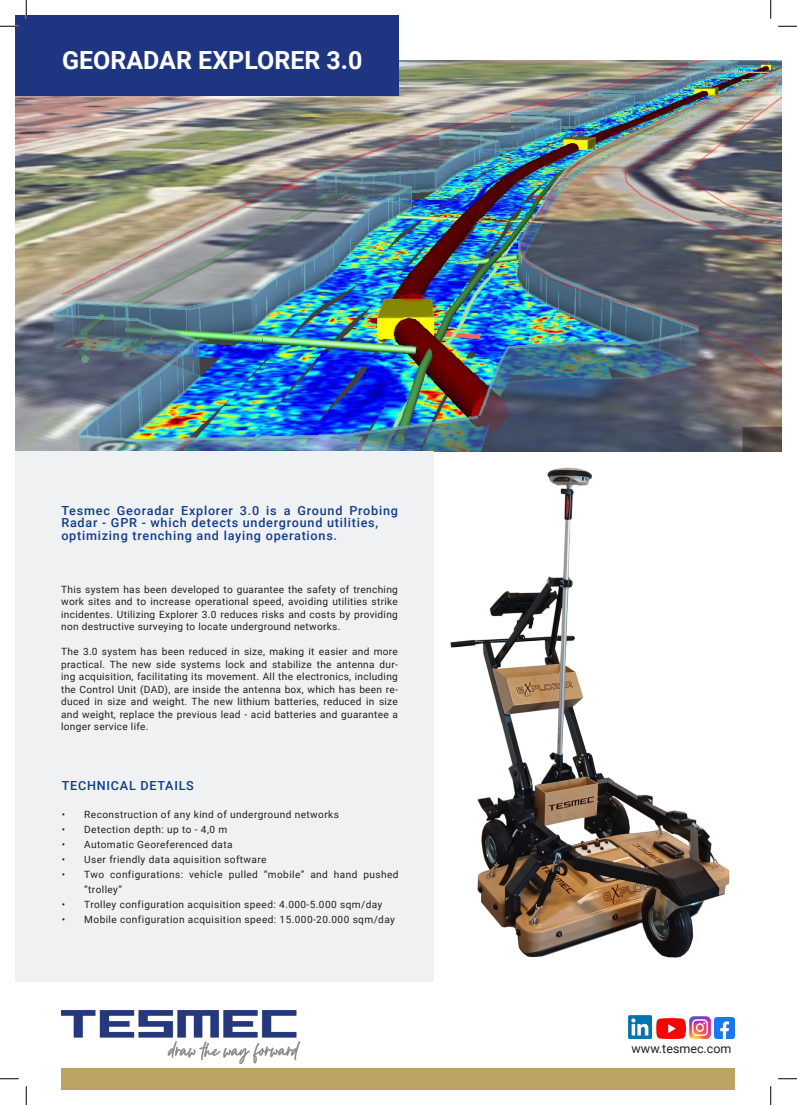
<style>
.page{position:relative;width:797px;height:1105px;background:#fff}
.page>*{position:absolute;margin:0;border:0;box-sizing:border-box;transform-origin:0 0}
.t1{font:700 25px "Roboto";color:#fff}
.t2{font:500 12.5px/12.5px "Roboto";letter-spacing:.06em;color:#103d8c}
.t3{font:12.5px "Roboto";color:#231f20}
.t4{font:10px/12.5px "Roboto";letter-spacing:.04em;color:#231f20;text-align:justify}
</style>
<div class="page">
<img style="left:16px;top:61px;width:765px;height:390px">
<div style="left:16px;top:451px;width:418px;height:531px;background:#f0f1f2"></div>
<div style="left:62px;top:1068px;width:673px;height:21px;background:#bda364"></div>
<div style="left:16px;top:16px;width:382px;height:80px;background:#1e3582"></div>
<img style="left:62px;top:1010px;width:237px;height:53px">
<img style="left:656px;top:1018px;width:29px;height:20px">
<img style="left:689px;top:1016px;width:21px;height:23px">
<img style="left:714px;top:1017px;width:20px;height:22px">
<img style="left:629px;top:1016px;width:22px;height:22px">
<img style="left:450px;top:467px;width:280px;height:491px">
<svg style="left:0;top:25px;width:19px;height:2px"></svg>
<svg style="left:778px;top:25px;width:19px;height:2px"></svg>
<svg style="left:0;top:1078px;width:19px;height:1px"></svg>
<svg style="left:778px;top:1078px;width:19px;height:1px"></svg>
<svg style="left:25px;top:0;width:2px;height:19px"></svg>
<svg style="left:25px;top:1086px;width:2px;height:19px"></svg>
<svg style="left:770px;top:0;width:1px;height:19px"></svg>
<svg style="left:770px;top:1086px;width:1px;height:19px"></svg>
<h1 class="t1" style="left:62px;top:42px;width:302px">GEORADAR EXPLORER 3.0</h1>
<p class="t2" style="left:61px;top:504px;width:338px">Tesmec Georadar Explorer 3.0 is a Ground Probing<br>Radar - GPR - which detects underground utilities, optimizing trenching and laying operations.</p>
<p class="t4" style="left:61px;top:582px;width:338px">This system has been developed to guarantee the safety of trenching work sites and to increase operational speed, avoiding utilities strike incidentes. Utilizing Explorer 3.0 reduces risks and costs by providing non destructive surveying to locate underground networks.</p>
<p class="t4" style="left:61px;top:645px;width:338px">The 3.0 system has been reduced in size, making it easier and more practical. The new side systems lock and stabilize the antenna dur&shy;ing acquisition, facilitating its movement. All the electronics, including the Control Unit (DAD), are inside the antenna box, which has been re&shy;duced in size and weight. The new lithium batteries, reduced in size and weight, replace the previous lead - acid batteries and guarantee a longer service life.</p>
<p class="t2" style="left:62px;top:779px;width:134px">TECHNICAL DETAILS</p>
<p class="t4" style="left:62px;top:807px;width:278px">• Reconstruction of any kind of underground networks</p>
<p class="t4" style="left:62px;top:822px;width:167px">• Detection depth: up to - 4,0 m</p>
<p class="t4" style="left:62px;top:837px;width:172px">• Automatic Georeferenced data</p>
<p class="t4" style="left:62px;top:852px;width:206px">• User friendly data aquisition software</p>
<p class="t4" style="left:84px;top:866px;width:316px;line-height:15px;text-indent:-23px">• Two configurations: vehicle pulled “mobile” and hand pushed “trolley”</p>
<p class="t4" style="left:62px;top:897px;width:322px">• Trolley configuration acquisition speed: 4.000-5.000 sqm/day</p>
<p class="t4" style="left:62px;top:912px;width:335px">• Mobile configuration acquisition speed: 15.000-20.000 sqm/day</p>
<p class="t3" style="left:631px;top:1039px;width:101px">www.tesmec.com</p>
</div>
